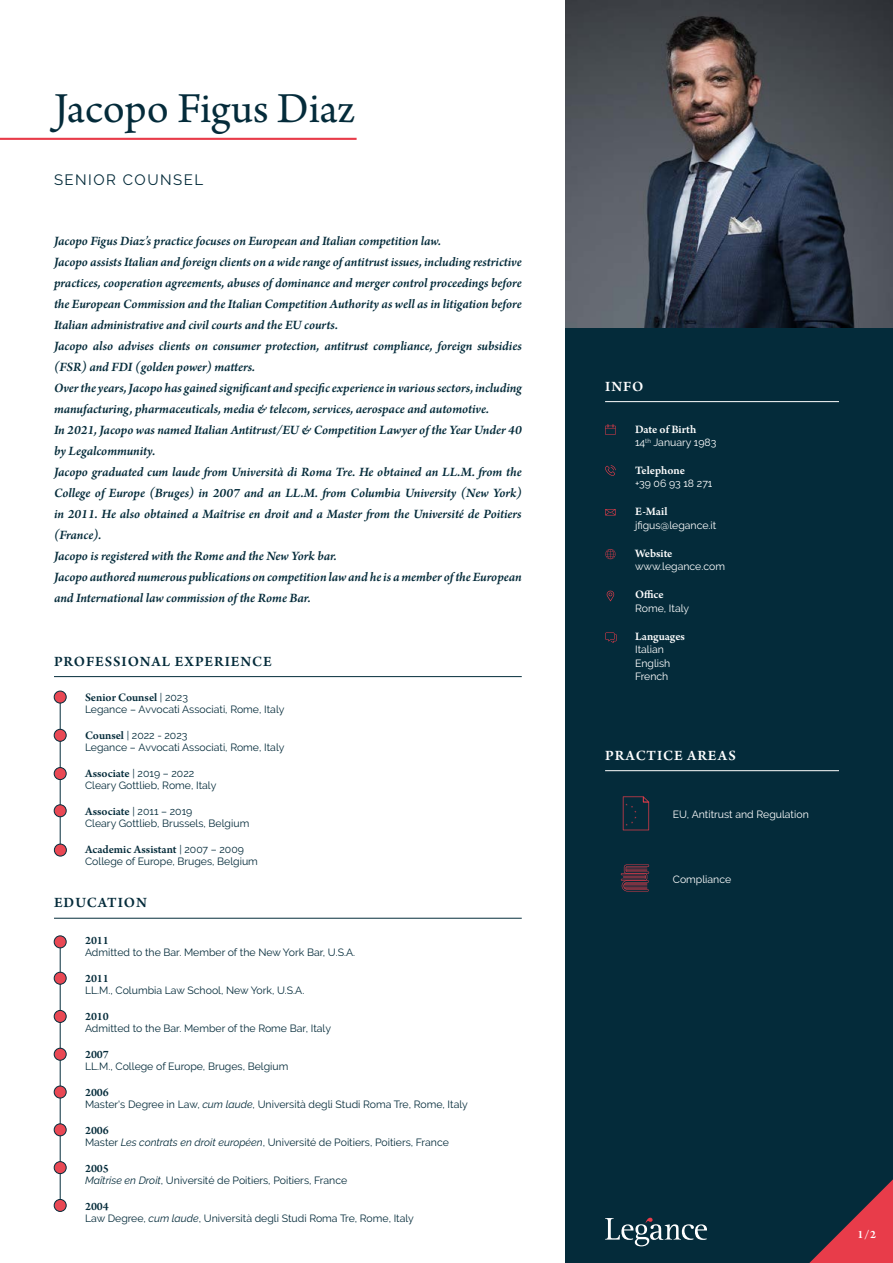
<style>
.page{position:relative;width:893px;height:1263px;background:#fff}
.page>*{position:absolute;margin:0;border:0;box-sizing:border-box;transform-origin:0 0}
.t1{font:45px "Arno Pro";letter-spacing:-.005em;color:#042b3a}
.t2{font:600 15px "Arno Pro";letter-spacing:.06em;color:#042b3a}
.t3{font:600 15px "Arno Pro";letter-spacing:.06em;color:#fff}
.t4{font:15px "Raleway";letter-spacing:.1em;color:#042b3a}
.t5{font:italic 600 13.5px/21px "Arno Pro";letter-spacing:-.005em;color:#042b3a}
.t6{font:600 12px "Arno Pro";color:#042b3a}
.t7{font:600 12px "Arno Pro";letter-spacing:-.005em;color:#fff}
.t8{font:10.5px/12.6px "Raleway";color:#042b3a}
.t9{font:10.5px/13.5px "Raleway";color:#fff}
.s1{font-family:"Raleway";font-weight:400;font-size:10.5px}
.s2{font-family:"Arno Pro";font-weight:600;font-size:12px}
.s3{font-style:italic}
</style>
<div class="page">
<div style="left:566px;top:0;width:327px;height:1263px;background:#042b3a"></div>
<svg style="left:605px;top:1218px;width:102px;height:28px"></svg>
<svg style="left:809px;top:1179px;width:84px;height:84px"></svg>
<svg style="left:623px;top:796px;width:26px;height:34px"></svg>
<hr style="left:60px;top:941px;width:1px;height:264px;background:#042d3b">
<hr style="left:54px;top:676px;width:468px;height:1px;background:#042d3b">
<hr style="left:605px;top:401px;width:234px;height:1px;background:#fff">
<hr style="left:605px;top:770px;width:234px;height:1px;background:#fff">
<hr style="left:0;top:138px;width:357px;height:2px;background:#e83c4a">
<hr style="left:54px;top:918px;width:468px;height:1px;background:#042d3b">
<div style="left:54px;top:936px;width:12px;height:12px;background:#e94854;border-radius:50%"></div>
<div style="left:54px;top:936px;width:12px;height:12px;border:1px solid #042b3a;border-radius:50%"></div>
<div style="left:54px;top:972px;width:12px;height:12px;background:#e94854;border-radius:50%"></div>
<div style="left:54px;top:972px;width:12px;height:12px;border:1px solid #042b3a;border-radius:50%"></div>
<div style="left:54px;top:1010px;width:12px;height:12px;background:#e94854;border-radius:50%"></div>
<div style="left:54px;top:1010px;width:12px;height:12px;border:1px solid #042b3a;border-radius:50%"></div>
<div style="left:54px;top:1048px;width:12px;height:12px;background:#e94854;border-radius:50%"></div>
<div style="left:54px;top:1048px;width:12px;height:12px;border:1px solid #042b3a;border-radius:50%"></div>
<div style="left:54px;top:1086px;width:12px;height:12px;background:#e94854;border-radius:50%"></div>
<div style="left:54px;top:1086px;width:12px;height:12px;border:1px solid #042b3a;border-radius:50%"></div>
<div style="left:54px;top:1124px;width:12px;height:12px;background:#e94854;border-radius:50%"></div>
<div style="left:54px;top:1124px;width:12px;height:12px;border:1px solid #042b3a;border-radius:50%"></div>
<div style="left:54px;top:1161px;width:12px;height:12px;background:#e94854;border-radius:50%"></div>
<div style="left:54px;top:1161px;width:12px;height:13px;border:1px solid #042b3a;border-radius:50%"></div>
<div style="left:54px;top:1199px;width:12px;height:12px;background:#e94854;border-radius:50%"></div>
<div style="left:54px;top:1199px;width:12px;height:12px;border:1px solid #042b3a;border-radius:50%"></div>
<hr style="left:60px;top:696px;width:1px;height:154px;background:#042d3b">
<div style="left:54px;top:691px;width:12px;height:12px;background:#e94854;border-radius:50%"></div>
<div style="left:54px;top:691px;width:12px;height:12px;border:1px solid #042b3a;border-radius:50%"></div>
<div style="left:54px;top:729px;width:12px;height:12px;background:#e94854;border-radius:50%"></div>
<div style="left:54px;top:729px;width:12px;height:12px;border:1px solid #042b3a;border-radius:50%"></div>
<div style="left:54px;top:767px;width:12px;height:12px;background:#e94854;border-radius:50%"></div>
<div style="left:54px;top:767px;width:12px;height:13px;border:1px solid #042b3a;border-radius:50%"></div>
<div style="left:54px;top:805px;width:12px;height:12px;background:#e94854;border-radius:50%"></div>
<div style="left:54px;top:804px;width:12px;height:13px;border:1px solid #042b3a;border-radius:50%"></div>
<div style="left:54px;top:844px;width:12px;height:12px;background:#e94854;border-radius:50%"></div>
<div style="left:54px;top:844px;width:13px;height:12px;border:1px solid #042b3a;border-radius:50%"></div>
<svg style="left:607px;top:591px;width:7px;height:10px"></svg>
<svg style="left:605px;top:509px;width:11px;height:6px"></svg>
<svg style="left:605px;top:465px;width:11px;height:11px"></svg>
<svg style="left:605px;top:549px;width:11px;height:10px"></svg>
<svg style="left:605px;top:424px;width:11px;height:11px"></svg>
<svg style="left:605px;top:632px;width:12px;height:11px"></svg>
<svg style="left:621px;top:864px;width:28px;height:27px"></svg>
<img style="left:566px;top:0;width:327px;height:327px">
<h1 class="t1" style="left:54px;top:83px;width:302px">Jacopo Figus Diaz</h1>
<p class="t4" style="left:54px;top:171px;width:151px">SENIOR COUNSEL</p>
<p class="t5" style="left:54px;top:231px;width:469px">Jacopo Figus Diaz’s practice focuses on European and Italian competition law.<br>Jacopo assists Italian and foreign clients on a wide range of antitrust issues, including restrictive practices, cooperation agreements, abuses of dominance and merger control proceedings before the European Commission and the Italian Competition Authority as well as in litigation before Italian administrative and civil courts and the EU courts.<br>Jacopo also advises clients on consumer protection, antitrust compliance, foreign subsidies (FSR) and FDI (golden power) matters.<br>Over the years, Jacopo has gained significant and specific experience in various sectors, including manufacturing, pharmaceuticals, media &amp; telecom, services, aerospace and automotive.<br>In 2021, Jacopo was named Italian Antitrust/EU &amp; Competition Lawyer of the Year Under 40 by Legalcommunity.<br>Jacopo graduated cum laude from Università di Roma Tre. He obtained an LL.M. from the College of Europe (Bruges) in 2007 and an LL.M. from Columbia University (New York) in 2011. He also obtained a Maîtrise en droit and a Master from the Université de Poitiers (France).<br>Jacopo is registered with the Rome and the New York bar.<br>Jacopo authored numerous publications on competition law and he is a member of the European and International law commission of the Rome Bar.</p>
<p class="t2" style="left:54px;top:653px;width:219px">PROFESSIONAL EXPERIENCE</p>
<p class="t6" style="left:85px;top:690px;width:104px">Senior Counsel <span class="s1">| 2023</span></p>
<p class="t8" style="left:85px;top:703px;width:201px">Legance – Avvocati Associati, Rome, Italy</p>
<p class="t8" style="left:85px;top:729px;width:201px"><span class="s2">Counsel</span> | 2022 - 2023<br>Legance – Avvocati Associati, Rome, Italy</p>
<p class="t8" style="left:85px;top:767px;width:133px"><span class="s2">Associate</span> | 2019 – 2022<br>Cleary Gottlieb, Rome, Italy</p>
<p class="t8" style="left:85px;top:805px;width:166px"><span class="s2">Associate</span> | 2011 – 2019<br>Cleary Gottlieb, Brussels, Belgium</p>
<p class="t6" style="left:85px;top:842px;width:160px">Academic Assistant <span class="s1">| 2007 – 2009</span></p>
<p class="t8" style="left:85px;top:855px;width:174px">College of Europe, Bruges, Belgium</p>
<p class="t2" style="left:54px;top:894px;width:94px">EDUCATION</p>
<p class="t6" style="left:85px;top:933px;width:25px">2011</p>
<p class="t8" style="left:85px;top:946px;width:272px">Admitted to the Bar. Member of the New York Bar, U.S.A.</p>
<p class="t6" style="left:85px;top:971px;width:25px">2011</p>
<p class="t8" style="left:85px;top:984px;width:221px">LL.M., Columbia Law School, New York, U.S.A.</p>
<p class="t6" style="left:85px;top:1009px;width:25px">2010</p>
<p class="t8" style="left:85px;top:1022px;width:247px">Admitted to the Bar. Member of the Rome Bar, Italy</p>
<p class="t6" style="left:85px;top:1047px;width:25px">2007</p>
<p class="t8" style="left:85px;top:1060px;width:205px">LL.M., College of Europe, Bruges, Belgium</p>
<p class="t6" style="left:85px;top:1085px;width:25px">2006</p>
<p class="t8" style="left:85px;top:1098px;width:384px">Master's Degree in Law, <span class="s3">cum laude</span>, Università degli Studi Roma Tre, Rome, Italy</p>
<p class="t6" style="left:85px;top:1123px;width:25px">2006</p>
<p class="t8" style="left:85px;top:1136px;width:365px">Master <span class="s3">Les contrats en droit européen</span>, Université de Poitiers, Poitiers, France</p>
<p class="t6" style="left:85px;top:1161px;width:25px">2005</p>
<p class="t8" style="left:85px;top:1174px;width:264px"><span class="s3">Maîtrise en Droit</span>, Université de Poitiers, Poitiers, France</p>
<p class="t6" style="left:85px;top:1199px;width:25px">2004</p>
<p class="t8" style="left:85px;top:1212px;width:330px">Law Degree, <span class="s3">cum laude</span>, Università degli Studi Roma Tre, Rome, Italy</p>
<p class="t3" style="left:605px;top:378px;width:40px">INFO</p>
<p class="t7" style="left:635px;top:422px;width:63px">Date of Birth</p>
<p class="t9" style="left:635px;top:436px;width:83px">14<sup>th</sup> January 1983</p>
<p class="t7" style="left:635px;top:463px;width:51px">Telephone</p>
<p class="t9" style="left:635px;top:477px;width:79px">+39 06 93 18 271</p>
<p class="t7" style="left:635px;top:505px;width:34px">E-Mail</p>
<p class="t9" style="left:635px;top:518px;width:83px">jfigus@legance.it</p>
<p class="t7" style="left:635px;top:546px;width:39px">Website</p>
<p class="t9" style="left:635px;top:560px;width:91px">www.legance.com</p>
<p class="t7" style="left:635px;top:588px;width:30px">Office</p>
<p class="t9" style="left:635px;top:601px;width:56px">Rome, Italy</p>
<p class="t7" style="left:635px;top:629px;width:51px">Languages</p>
<p class="t9" style="left:635px;top:643px;width:37px">Italian<br>English<br>French</p>
<p class="t3" style="left:605px;top:747px;width:132px">PRACTICE AREAS</p>
<p class="t9" style="left:673px;top:808px;width:137px">EU, Antitrust and Regulation</p>
<p class="t9" style="left:673px;top:872px;width:60px">Compliance</p>
<p class="t7" style="left:857px;top:1228px;width:20px">1/2</p>
</div>
